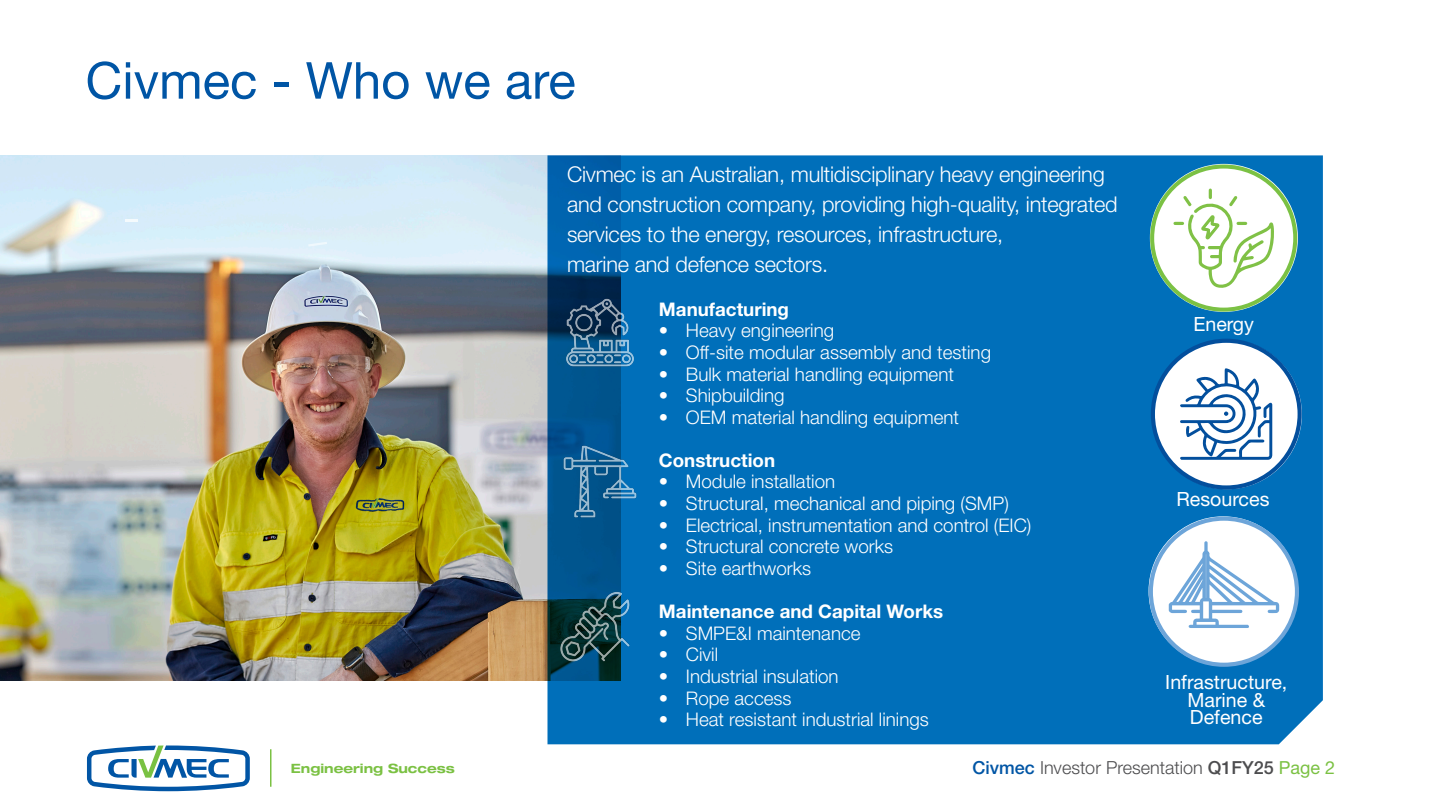
<style>
.page{position:relative;width:1440px;height:810px;background:#fff}
.page>*{position:absolute;margin:0;border:0;box-sizing:border-box;transform-origin:0 0}
.t1{font:51px "Helvetica Neue LT Std";color:#0055a5}
.BODY_Text-LIGHT{font:300 21.75px/30px "Helvetica Neue LT Std";letter-spacing:-.01em;color:#fff}
.t2{font:19.65px/17.6px "Helvetica Neue LT Std";color:#fff;text-align:center}
.t3{font:300 18.75px "Helvetica Neue LT Std";color:#fff}
.financial{font:700 18.75px "Helvetica Neue LT Std";color:#fff}
.t4{font:300 18px "Helvetica Neue LT Std";color:#4d4d4f}
.t5{font:700 expanded 12.83px "Helvetica Neue LT Std";color:#7bc143}
.s1{font-weight:500;color:#0055a5}
.s2{font-weight:500}
.s3{font-weight:400;color:#7bc143}
</style>
<div class="page">
<img style="left:0;top:155px;width:547px;height:526px">
<div style="left:547px;top:155px;width:776px;height:589px;background:#006fba"></div>
<svg style="left:87px;top:746px;width:163px;height:45px"></svg>
<hr style="left:270px;top:749px;width:2px;height:38px;background:#7bc143">
<svg style="left:1150px;top:165px;width:147px;height:147px"></svg>
<svg style="left:1151px;top:339px;width:151px;height:151px"></svg>
<svg style="left:1149px;top:517px;width:150px;height:150px"></svg>
<svg style="left:125px;top:219px;width:13px;height:2px"></svg>
<svg style="left:308px;top:242px;width:19px;height:5px"></svg>
<img style="left:515px;top:570px;width:125px;height:114px">
<img style="left:521px;top:425px;width:159px;height:113px">
<img style="left:524px;top:278px;width:153px;height:109px">
<p class="t1" style="left:86px;top:50px;width:492px">Civmec - Who we are</p>
<p class="BODY_Text-LIGHT" style="left:567px;top:159px;width:552px">Civmec is an Australian, multidisciplinary heavy engineering and construction company, providing high-quality, integrated services to the energy, resources, infrastructure,<br>marine and defence sectors.</p>
<p class="financial" style="left:659px;top:297px;width:132px">Manufacturing</p>
<p class="t3" style="left:659px;top:319px;width:177px">• Heavy engineering</p>
<p class="t3" style="left:659px;top:341px;width:334px">• Off-site modular assembly and testing</p>
<p class="t3" style="left:659px;top:363px;width:297px">• Bulk material handling equipment</p>
<p class="t3" style="left:659px;top:384px;width:127px">• Shipbuilding</p>
<p class="t3" style="left:659px;top:406px;width:302px">• OEM material handling equipment</p>
<p class="financial" style="left:659px;top:448px;width:118px">Construction</p>
<p class="t3" style="left:659px;top:470px;width:178px">• Module installation</p>
<p class="t3" style="left:659px;top:492px;width:352px">• Structural, mechanical and piping (SMP)</p>
<p class="t3" style="left:659px;top:513px;width:374px">• Electrical, instrumentation and control (EIC)</p>
<p class="t3" style="left:659px;top:535px;width:236px">• Structural concrete works</p>
<p class="t3" style="left:659px;top:557px;width:154px">• Site earthworks</p>
<p class="financial" style="left:659px;top:600px;width:286px">Maintenance and Capital Works</p>
<p class="t3" style="left:659px;top:622px;width:203px">• SMPE&amp;I maintenance</p>
<p class="t3" style="left:659px;top:643px;width:61px">• Civil</p>
<p class="t3" style="left:659px;top:665px;width:181px">• Industrial insulation</p>
<p class="t3" style="left:659px;top:687px;width:134px">• Rope access</p>
<p class="t3" style="left:659px;top:708px;width:272px">• Heat resistant industrial linings</p>
<p class="t2" style="left:1194px;top:315px;width:62px">Energy</p>
<p class="t2" style="left:1177px;top:490px;width:94px">Resources</p>
<p class="t2" style="left:1165px;top:673px;width:124px">Infrastructure,<br>Marine &amp;<br>Defence</p>
<p class="t5" style="left:291px;top:760px;width:165px">Engineering Success</p>
<p class="t4" style="left:973px;top:757px;width:364px"><span class="s1">Civmec</span> Investor Presentation <span class="s2">Q1FY25</span> <span class="s3">Page 2</span></p>
</div>
